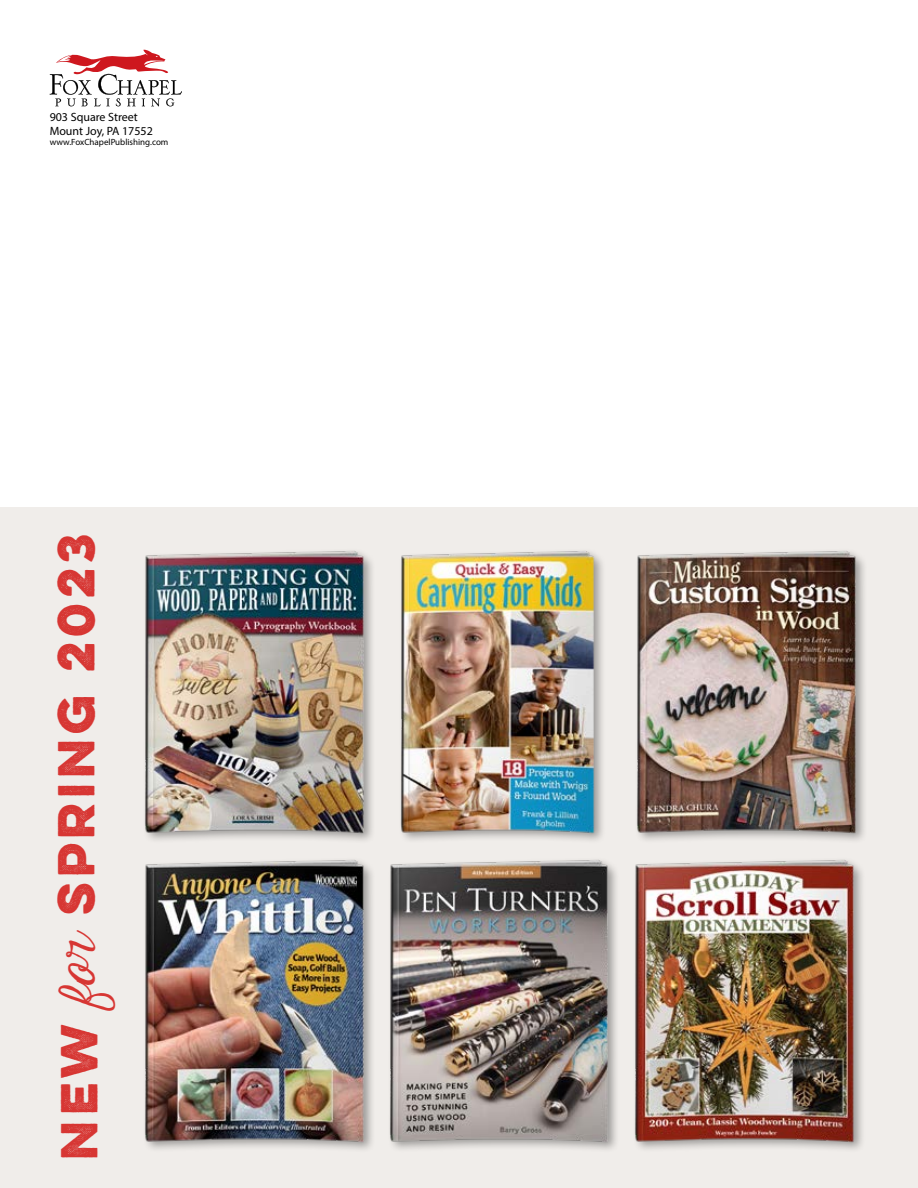
<style>
.page{position:relative;width:918px;height:1188px;background:#fff}
.page>*{position:absolute;margin:0;border:0;box-sizing:border-box;transform-origin:0 0}
.t1{font:700 46.5px "Lulo One";letter-spacing:-.12em;color:#d73633}
.t2{font:12px/13.5px "Myriad Pro";color:#000}
.t3{font:9px "Myriad Pro";color:#000}
.s1{font-family:"Harman Script";font-weight:400;font-size:49.5px}
</style>
<div class="page">
<div style="left:0;top:508px;width:918px;height:680px;background:#f0edea"></div>
<svg style="left:50px;top:50px;width:132px;height:56px"></svg>
<div style="left:143px;top:548px;width:232px;height:296px;background:#000;opacity:.35"></div>
<img style="left:143px;top:548px;width:227px;height:288px">
<div style="left:143px;top:857px;width:232px;height:297px;background:#000;opacity:.35"></div>
<img style="left:143px;top:858px;width:227px;height:288px">
<div style="left:387px;top:857px;width:233px;height:297px;background:#ece9e6"></div>
<img style="left:390px;top:860px;width:225px;height:286px">
<div style="left:398px;top:548px;width:209px;height:296px;background:#000;opacity:.35"></div>
<img style="left:398px;top:548px;width:209px;height:288px">
<div style="left:633px;top:857px;width:232px;height:297px;background:#000;opacity:.35"></div>
<img style="left:633px;top:858px;width:227px;height:288px">
<div style="left:634px;top:548px;width:233px;height:296px;background:#000;opacity:.35"></div>
<img style="left:634px;top:548px;width:228px;height:288px">
<p class="t2" style="left:50px;top:110px;width:105px">903 Square Street<br>Mount Joy, PA 17552</p>
<p class="t3" style="left:50px;top:137px;width:120px">www.FoxChapelPublishing.com</p>
<h1 class="t1" style="left:40px;top:1160px;width:638px;rotate:-90deg">New <span class="s1">for</span> SPRING 2023</h1>
</div>
